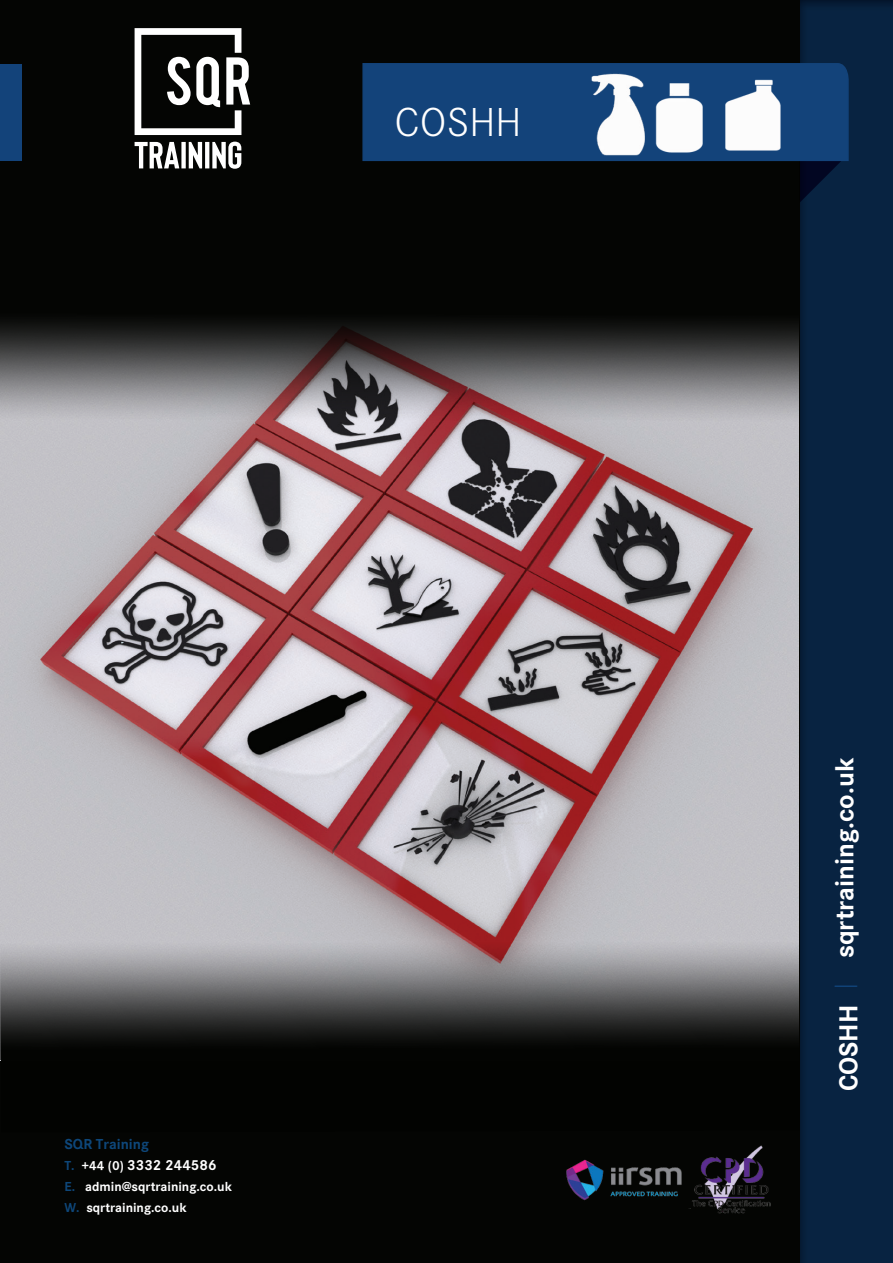
<style>
.page{position:relative;width:893px;height:1263px;background:#fff}
.page>*{position:absolute;margin:0;border:0;box-sizing:border-box;transform-origin:0 0}
.t1{font:300 42px "Corporate S";color:#fff}
.t2{font:700 27.15px "Corporate S";color:#fff}
.t3{font:700 15px/21px "Corporate S";color:#0e477a}
.t4{font:700 13.5px/21px "Corporate S";color:#fff}
.s1{font-size:13.5px}
.s2{font-size:13.5px;color:#fff}
.s3{color:#fff}
.s4{color:#0e477a}
.s5{font-weight:300;font-size:27px;color:#11447a}
</style>
<div class="page">
<div style="left:798px;top:0;width:95px;height:1263px;background:#092746"></div>
<div style="left:0;top:0;width:799px;height:1263px;background:#040503"></div>
<svg style="left:799px;top:162px;width:41px;height:41px"></svg>
<div style="left:362px;top:62px;width:487px;height:100px;background:#13437a"></div>
<div style="left:0;top:64px;width:21px;height:96px;background:#13437a"></div>
<img style="left:574px;top:50px;width:226px;height:139px">
<img style="left:0;top:431px;width:798px;height:499px">
<img style="left:0;top:322px;width:799px;height:109px">
<img style="left:0;top:930px;width:800px;height:202px">
<img style="left:692px;top:1145px;width:79px;height:69px">
<img style="left:566px;top:1159px;width:125px;height:50px">
<svg style="left:135px;top:28px;width:116px;height:141px"></svg>
<h1 class="t1" style="left:395px;top:95px;width:128px">COSHH</h1>
<p class="t3" style="left:64px;top:1133px;width:154px">SQR Training<br><span class="s1">T.</span> <span class="s2">+44 (0)</span> <span class="s3">3332 244586</span></p>
<p class="t4" style="left:64px;top:1175px;width:169px"><span class="s4">E.</span> admin@sqrtraining.co.uk<br><span class="s4">W.</span> sqrtraining.co.uk</p>
<h2 class="t2" style="left:826px;top:1091px;width:335px;rotate:-90deg"><sub>COSHH</sub> <span class="s5">|</span> sqrtraining.co.uk</h2>
</div>
